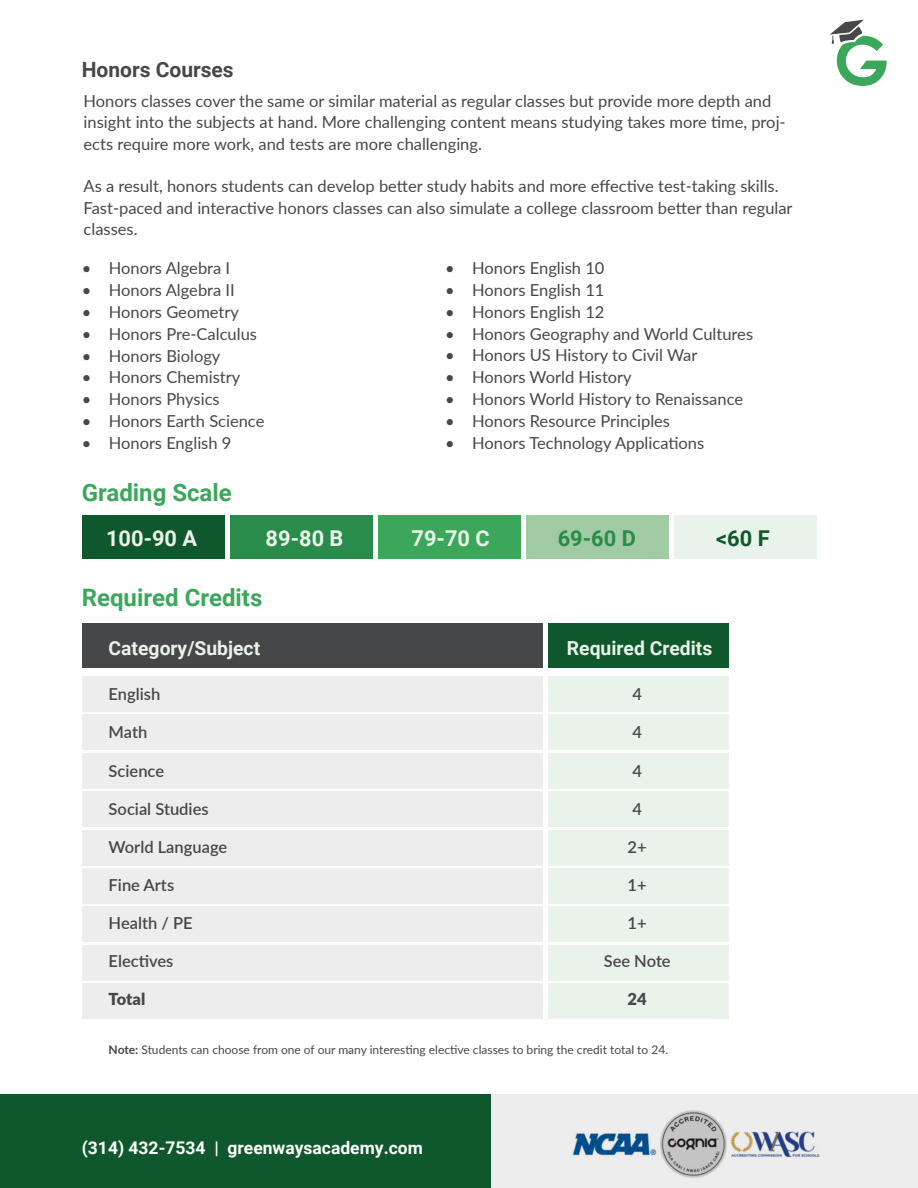
<style>
.page{position:relative;width:918px;height:1188px;background:#fff}
.page>*{position:absolute;margin:0;border:0;box-sizing:border-box;transform-origin:0 0}
.t1{font:700 24px "Roboto";color:#3ba75a}
.t2{font:700 21.75px "Roboto";color:#eaf3e9}
.t3{font:700 21.75px "Roboto";color:#298c4a}
.t4{font:700 21.75px "Roboto";color:#0f572c}
.t5{font:700 21px "Roboto";color:#464748}
.t6{font:700 19.35px "Roboto";color:#eaf3e9}
.t7{font:700 17.55px "Roboto";color:#fff}
.t8{font:16.5px/21.3px "Lato";color:#464748}
.t9{font:600 16.5px "Lato";color:#464748}
.t10{font:900 16.5px "Lato";color:#464748}
.t11{font:12px "Lato";color:#464748}
.s1{font-weight:700}
</style>
<div class="page">
<div style="left:0;top:1095px;width:492px;height:93px;background:#0f572c"></div>
<div style="left:492px;top:1095px;width:426px;height:93px;background:#ecedec"></div>
<img style="left:572px;top:1110px;width:248px;height:68px">
<svg style="left:830px;top:20px;width:57px;height:66px"></svg>
<div style="left:82px;top:515px;width:143px;height:44px;background:#0f572c"></div>
<div style="left:230px;top:515px;width:143px;height:44px;background:#298c4a"></div>
<div style="left:378px;top:515px;width:143px;height:44px;background:#3ba75a"></div>
<div style="left:526px;top:515px;width:143px;height:44px;background:#a0cba3"></div>
<div style="left:674px;top:515px;width:143px;height:44px;background:#eaf3e9"></div>
<div style="left:548px;top:676px;width:181px;height:36px;background:#eaf3e9"></div>
<div style="left:548px;top:715px;width:181px;height:35px;background:#eaf3e9"></div>
<div style="left:548px;top:753px;width:181px;height:36px;background:#eaf3e9"></div>
<div style="left:548px;top:791px;width:181px;height:36px;background:#eaf3e9"></div>
<div style="left:548px;top:830px;width:181px;height:35px;background:#eaf3e9"></div>
<div style="left:82px;top:676px;width:461px;height:36px;background:#ecedec"></div>
<div style="left:548px;top:623px;width:181px;height:45px;background:#0f572c"></div>
<div style="left:82px;top:623px;width:461px;height:45px;background:#464748"></div>
<div style="left:82px;top:715px;width:461px;height:35px;background:#ecedec"></div>
<div style="left:82px;top:753px;width:461px;height:36px;background:#ecedec"></div>
<div style="left:82px;top:791px;width:461px;height:36px;background:#ecedec"></div>
<div style="left:82px;top:830px;width:461px;height:35px;background:#ecedec"></div>
<div style="left:548px;top:868px;width:181px;height:36px;background:#eaf3e9"></div>
<div style="left:82px;top:868px;width:461px;height:36px;background:#ecedec"></div>
<div style="left:548px;top:907px;width:181px;height:35px;background:#eaf3e9"></div>
<div style="left:82px;top:907px;width:461px;height:35px;background:#ecedec"></div>
<div style="left:548px;top:945px;width:181px;height:36px;background:#eaf3e9"></div>
<div style="left:82px;top:945px;width:461px;height:36px;background:#ecedec"></div>
<div style="left:548px;top:984px;width:181px;height:35px;background:#eaf3e9"></div>
<div style="left:82px;top:984px;width:461px;height:35px;background:#ecedec"></div>
<p class="t5" style="left:82px;top:55px;width:153px">Honors Courses</p>
<p class="t8" style="left:84px;top:90px;width:704px">Honors classes cover the same or similar material as regular classes but provide more depth and insight into the subjects at hand. More challenging content means studying takes more time, proj&shy;ects require more work, and tests are more challenging.</p>
<p class="t8" style="left:84px;top:175px;width:711px">As a result, honors students can develop better study habits and more effective test-taking skills.<br>Fast-paced and interactive honors classes can also simulate a college classroom better than regular classes.</p>
<p class="t8" style="left:82px;top:257px;width:150px">• Honors Algebra I</p>
<p class="t8" style="left:82px;top:278px;width:154px">• Honors Algebra II</p>
<p class="t8" style="left:82px;top:300px;width:159px">• Honors Geometry</p>
<p class="t8" style="left:82px;top:322px;width:177px">• Honors Pre-Calculus</p>
<p class="t8" style="left:82px;top:344px;width:140px">• Honors Biology</p>
<p class="t8" style="left:82px;top:366px;width:160px">• Honors Chemistry</p>
<p class="t8" style="left:82px;top:388px;width:139px">• Honors Physics</p>
<p class="t8" style="left:82px;top:410px;width:184px">• Honors Earth Science</p>
<p class="t8" style="left:82px;top:432px;width:151px">• Honors English 9</p>
<h1 class="t1" style="left:82px;top:476px;width:152px">Grading Scale</h1>
<p class="t8" style="left:445px;top:257px;width:161px">• Honors English 10</p>
<p class="t8" style="left:445px;top:278px;width:161px">• Honors English 11</p>
<p class="t8" style="left:445px;top:300px;width:161px">• Honors English 12</p>
<p class="t8" style="left:445px;top:322px;width:309px">• Honors Geography and World Cultures</p>
<p class="t8" style="left:445px;top:344px;width:254px">• Honors US History to Civil War</p>
<p class="t8" style="left:445px;top:366px;width:188px">• Honors World History</p>
<p class="t8" style="left:445px;top:388px;width:299px">• Honors World History to Renaissance</p>
<p class="t8" style="left:445px;top:410px;width:226px">• Honors Resource Principles</p>
<p class="t8" style="left:445px;top:432px;width:261px">• Honors Technology Applications</p>
<h2 class="t2" style="left:106px;top:523px;width:93px">100-90 A</h2>
<h2 class="t2" style="left:266px;top:523px;width:79px">89-80 B</h2>
<h2 class="t2" style="left:412px;top:523px;width:80px">79-70 C</h2>
<h2 class="t3" style="left:558px;top:523px;width:80px">69-60 D</h2>
<h2 class="t4" style="left:716px;top:523px;width:55px">&lt;60 F</h2>
<h1 class="t1" style="left:82px;top:580px;width:182px">Required Credits</h1>
<p class="t6" style="left:109px;top:635px;width:153px">Category/Subject</p>
<p class="t6" style="left:567px;top:635px;width:147px">Required Credits</p>
<p class="t9" style="left:109px;top:682px;width:53px">English</p>
<p class="t9" style="left:109px;top:720px;width:40px">Math</p>
<p class="t9" style="left:109px;top:759px;width:57px">Science</p>
<p class="t9" style="left:109px;top:797px;width:102px">Social Studies</p>
<p class="t9" style="left:109px;top:835px;width:120px">World Language</p>
<p class="t9" style="left:109px;top:873px;width:67px">Fine Arts</p>
<p class="t9" style="left:109px;top:911px;width:86px">Health / PE</p>
<p class="t9" style="left:109px;top:949px;width:66px">Electives</p>
<p class="t10" style="left:109px;top:987px;width:38px">Total</p>
<p class="t9" style="left:632px;top:682px;width:11px">4</p>
<p class="t9" style="left:632px;top:720px;width:11px">4</p>
<p class="t9" style="left:632px;top:759px;width:11px">4</p>
<p class="t9" style="left:632px;top:797px;width:11px">4</p>
<p class="t9" style="left:628px;top:835px;width:21px">2+</p>
<p class="t9" style="left:628px;top:873px;width:21px">1+</p>
<p class="t9" style="left:628px;top:911px;width:21px">1+</p>
<p class="t9" style="left:604px;top:949px;width:69px">See Note</p>
<p class="t10" style="left:628px;top:987px;width:21px">24</p>
<p class="t11" style="left:109px;top:1041px;width:561px"><span class="s1">Note:</span> Students can choose from one of our many interesting elective classes to bring the credit total to 24.</p>
<p class="t7" style="left:82px;top:1135px;width:343px">(314) 432-7534 | greenwaysacademy.com</p>
</div>
